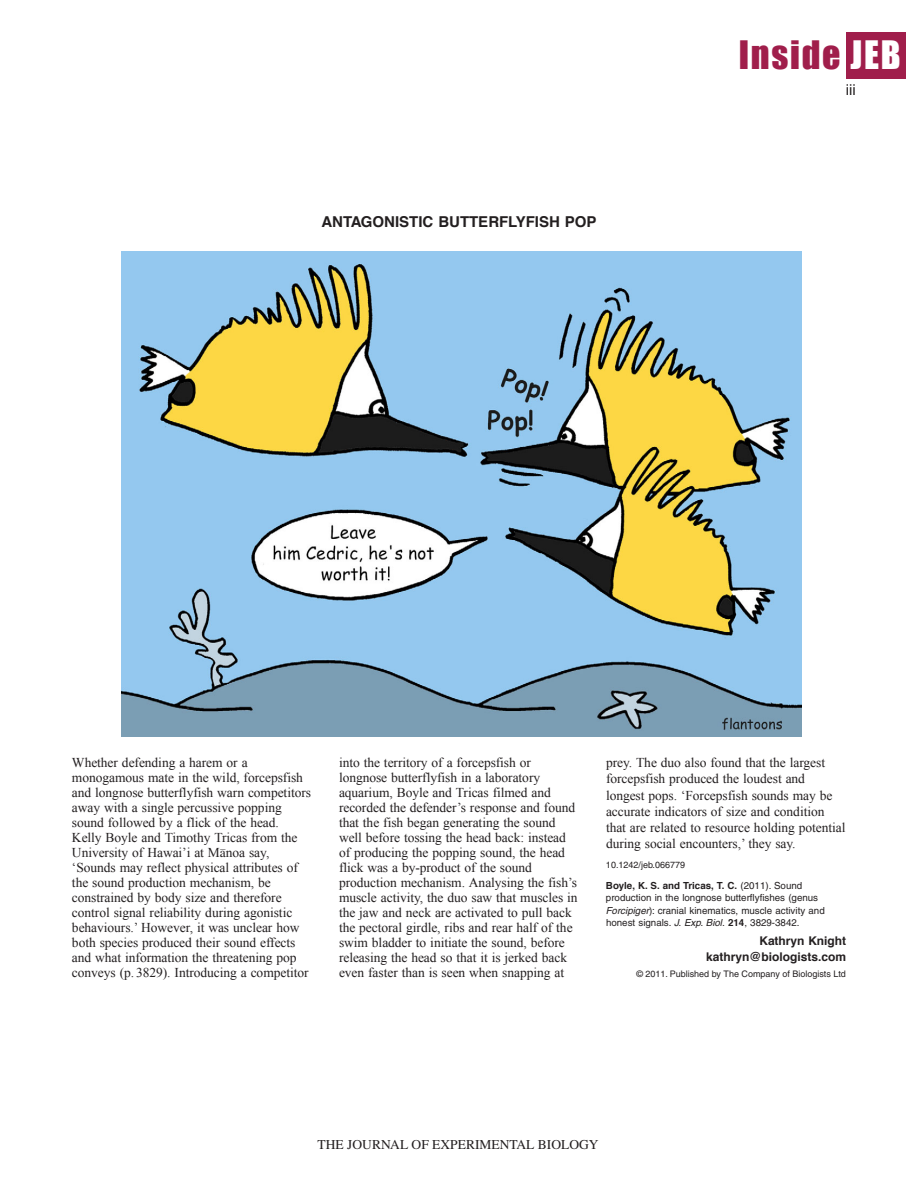
<style>
.page{position:relative;width:918px;height:1188px;background:#fff}
.page>*{position:absolute;margin:0;border:0;box-sizing:border-box;transform-origin:0 0}
.t1{font:36px "Impact";letter-spacing:.05em;color:#a01e4b}
.t2{font:700 15px "Helvetica";color:#231f20}
.t3{font:15px "Helvetica";color:#231f20}
.t4{font:13.5px/15px "Times New Roman";letter-spacing:-.005em;color:#231f20}
.t5{font:13.5px "Times";color:#231f20}
.t6{font:700 12px/16.2px "Helvetica";color:#231f20;text-align:right}
.t7{font:9.75px/12.5px "Helvetica";color:#231f20}
.t8{font:9px "Helvetica";color:#231f20}
.s1{color:#fff}
.s2{font-family:"Times Bar"}
.s3{font-weight:700}
.s4{font-style:italic}
</style>
<div class="page">
<div style="left:846px;top:32px;width:60px;height:46px;background:#a01e4b"></div>
<img style="left:121px;top:251px;width:680px;height:486px">
<p class="t2" style="left:321px;top:216px;width:277px">ANTAGONISTIC BUTTERFLYFISH POP</p>
<h1 class="t1" style="left:739px;top:33px;width:163px">Inside <span class="s1">JEB</span></h1>
<p class="t3" style="left:846px;top:84px;width:11px">iii</p>
<p class="t4" style="left:72px;top:755px;width:241px">Whether defending a harem or a monogamous mate in the wild, forcepsfish and longnose butterflyfish warn competitors away with a single percussive popping sound followed by a flick of the head.<br>Kelly Boyle and Timothy Tricas from the University of Hawai’i at M<span class="s2">a</span>noa say, ‘Sounds may reflect physical attributes of the sound production mechanism, be constrained by body size and therefore control signal reliability during agonistic behaviours.’ However, it was unclear how both species produced their sound effects and what information the threatening pop conveys (p. 3829). Introducing a competitor</p>
<p class="t4" style="left:339px;top:755px;width:240px">into the territory of a forcepsfish or longnose butterflyfish in a laboratory aquarium, Boyle and Tricas filmed and recorded the defender’s response and found that the fish began generating the sound well before tossing the head back: instead of producing the popping sound, the head flick was a by-product of the sound production mechanism. Analysing the fish’s muscle activity, the duo saw that muscles in the jaw and neck are activated to pull back the pectoral girdle, ribs and rear half of the swim bladder to initiate the sound, before releasing the head so that it is jerked back even faster than is seen when snapping at</p>
<p class="t4" style="left:606px;top:755px;width:241px;line-height:16.2px">prey. The duo also found that the largest forcepsfish produced the loudest and longest pops. ‘Forcepsfish sounds may be accurate indicators of size and condition that are related to resource holding potential during social encounters,’ they say.</p>
<p class="t8" style="left:606px;top:862px;width:81px">10.1242/jeb.066779</p>
<p class="t7" style="left:606px;top:880px;width:220px"><span class="s3">Boyle, K. S. and Tricas, T. C.</span> (2011). Sound production in the longnose butterflyfishes (genus <span class="s4">Forcipiger</span>): cranial kinematics, muscle activity and honest signals. <span class="s4">J. Exp. Biol.</span> <span class="s3">214</span>, 3829-3842.</p>
<p class="t6" style="left:706px;top:934px;width:141px">Kathryn Knight kathryn@biologists.com</p>
<p class="t8" style="left:636px;top:971px;width:211px">© 2011. Published by The Company of Biologists Ltd</p>
<p class="t5" style="left:318px;top:1137px;width:282px">THE JOURNAL OF EXPERIMENTAL BIOLOGY</p>
</div>
